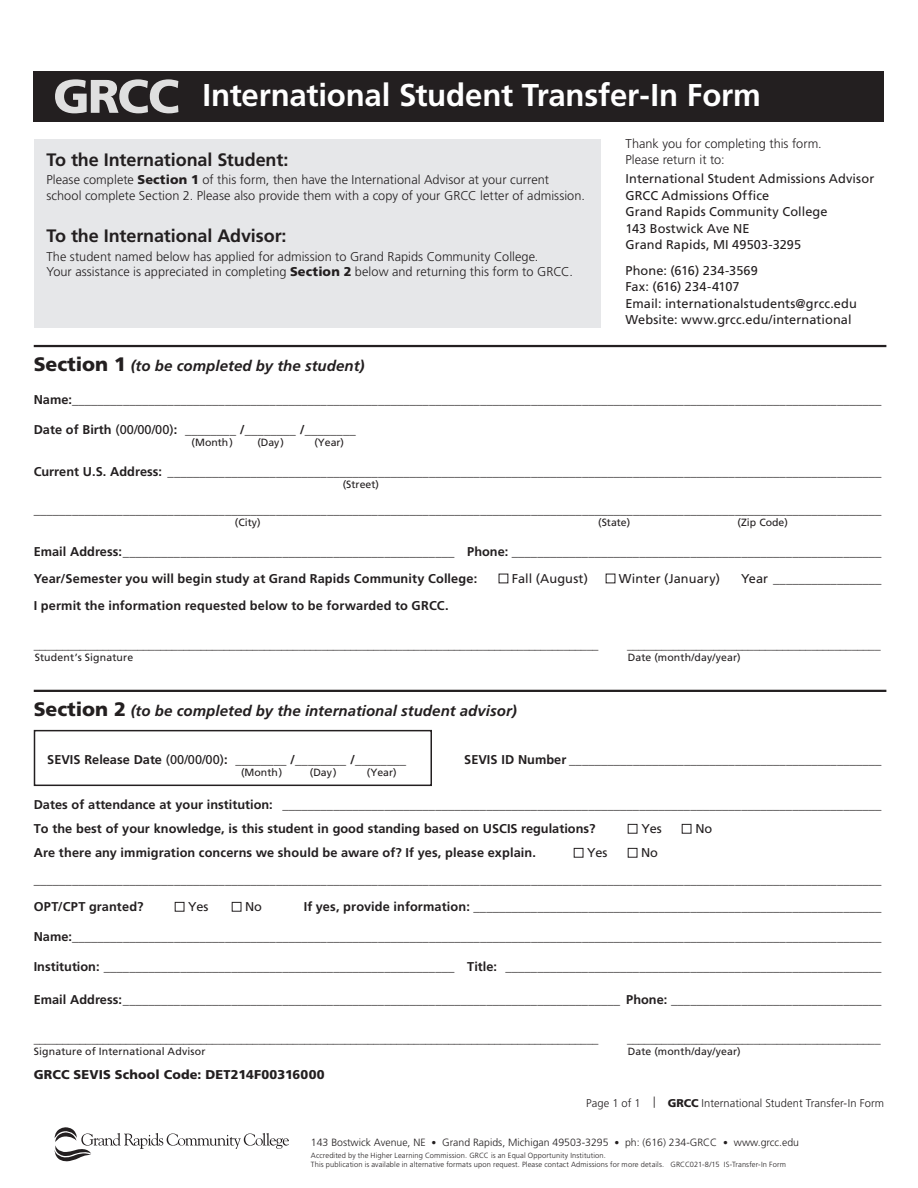
<style>
.page{position:relative;width:918px;height:1188px;background:#fff}
.page>*{position:absolute;margin:0;border:0;box-sizing:border-box;transform-origin:0 0}
.Head_BF_22_5{font:700 31.5px "Frutiger LT Std";letter-spacing:-.005em;color:#fff}
._12_14_bold{font:700 18px "Frutiger LT Std";letter-spacing:-.005em;color:#231f20}
._12_14_bold-2{font:italic 700 15px "Frutiger LT Std";letter-spacing:.005em;color:#231f20}
._12_14_bold-3{font:700 12.75px "Frutiger LT Std";color:#231f20}
.BCL_8_5{font:300 12.75px/15.3px "Frutiger LT Std";letter-spacing:.005em;color:#231f20}
.Paragraph_Style_1{font:12.75px "Frutiger LT Std";letter-spacing:.005em;color:#231f20}
._12_14_bold-4{font:12.75px "Frutiger LT Std";letter-spacing:.01em;color:#231f20}
.Paragraph_Style_2{font:300 12.75px/15.3px "Frutiger LT Std";color:#231f20}
.t1{font:900 12.75px "Frutiger LT Std";letter-spacing:.015em;color:#231f20}
.BCL_8_5-2{font:12.75px "Frutiger LT Std";letter-spacing:.005em;color:#231f20}
.Paragraph_Style_1-2{font:12.75px "Frutiger LT Std";letter-spacing:-.02em;color:#231f20}
.BCL_9_5{font:300 12px "Frutiger LT Std";color:#231f20}
.t2{font:300 11.25px "Frutiger LT Std";letter-spacing:.005em;color:#231f20}
.BCL_9_5-2{font:10.5px "Frutiger LT Std";letter-spacing:.01em;color:#231f20}
.t3{font:300 10.5px "Frutiger LT Std";color:#231f20}
.BC_12{font:300 7.5px "Frutiger LT Std";letter-spacing:.015em;color:#231f20}
.s1{font-weight:900}
.s2{font-weight:900;font-style:normal;font-size:19.5px}
.s3{font-weight:400}
.s4{font-size:9.75px}
</style>
<div class="page">
<div style="left:34px;top:139px;width:567px;height:189px;background:#e6e7e9"></div>
<div style="left:34px;top:71px;width:850px;height:51px;background:#231f20"></div>
<svg style="left:55px;top:79px;width:123px;height:34px"></svg>
<hr style="left:34px;top:345px;width:852px;height:2px;background:#231f20">
<hr style="left:34px;top:690px;width:852px;height:2px;background:#231f20">
<div style="left:628px;top:824px;width:9px;height:9px;border:1px solid #231f20"></div>
<div style="left:682px;top:824px;width:9px;height:9px;border:1px solid #231f20"></div>
<div style="left:574px;top:848px;width:9px;height:9px;border:1px solid #231f20"></div>
<div style="left:628px;top:848px;width:9px;height:9px;border:1px solid #231f20"></div>
<div style="left:175px;top:902px;width:9px;height:9px;border:1px solid #231f20"></div>
<div style="left:232px;top:902px;width:9px;height:9px;border:1px solid #231f20"></div>
<svg style="left:54px;top:1127px;width:235px;height:35px"></svg>
<div style="left:34px;top:730px;width:398px;height:56px;border:2px solid #231f20"></div>
<p class="Head_BF_22_5" style="left:202px;top:77px;width:560px">International Student Transfer-In Form</p>
<p class="_12_14_bold" style="left:46px;top:149px;width:243px">To the International Student:</p>
<p class="BCL_8_5" style="left:46px;top:172px;width:540px">Please complete <span class="s1">Section 1</span> of this form, then have the International Advisor at your current school complete Section 2. Please also provide them with a copy of your GRCC letter of admission.</p>
<p class="_12_14_bold" style="left:46px;top:226px;width:242px">To the International Advisor:</p>
<p class="BCL_8_5" style="left:46px;top:249px;width:528px">The student named below has applied for admission to Grand Rapids Community College.<br>Your assistance is appreciated in completing <span class="s1">Section 2</span> below and returning this form to GRCC.</p>
<p class="Paragraph_Style_2" style="left:626px;top:136px;width:198px">Thank you for completing this form.<br>Please return it to:</p>
<p class="Paragraph_Style_1" style="left:626px;top:171px;width:250px">International Student Admissions Advisor</p>
<p class="Paragraph_Style_1" style="left:626px;top:188px;width:145px">GRCC Admissions Office</p>
<p class="Paragraph_Style_1" style="left:626px;top:204px;width:204px">Grand Rapids Community College</p>
<p class="Paragraph_Style_1" style="left:626px;top:221px;width:125px">143 Bostwick Ave NE</p>
<p class="Paragraph_Style_1" style="left:626px;top:237px;width:177px">Grand Rapids, MI 49503-3295</p>
<p class="Paragraph_Style_1" style="left:626px;top:263px;width:134px">Phone: (616) 234-3569</p>
<p class="Paragraph_Style_1-2" style="left:626px;top:279px;width:116px">Fax: (616) 234-4107</p>
<p class="Paragraph_Style_1" style="left:626px;top:296px;width:233px">Email: internationalstudents@grcc.edu</p>
<p class="BCL_8_5-2" style="left:626px;top:312px;width:228px">Website: www.grcc.edu/international</p>
<p class="_12_14_bold-2" style="left:34px;top:357px;width:332px"><span class="s2">Section 1</span> (to be completed by the student)</p>
<p class="_12_14_bold-3" style="left:34px;top:392px;width:849px">Name:_______________________________________________________________________________________________________________________________</p>
<p class="_12_14_bold-3" style="left:34px;top:422px;width:324px">Date of Birth <span class="s3">(00/00/00)</span>: ________ /________ /________</p>
<p class="BCL_9_5-2" style="left:192px;top:437px;width:43px">(Month)</p>
<p class="BCL_9_5-2" style="left:257px;top:437px;width:28px">(Day)</p>
<p class="BCL_9_5-2" style="left:314px;top:437px;width:31px">(Year)</p>
<p class="_12_14_bold-3" style="left:34px;top:464px;width:849px">Current U.S. Address: ________________________________________________________________________________________________________________</p>
<p class="BCL_9_5-2" style="left:343px;top:479px;width:38px">(Street)</p>
<p class="_12_14_bold-3" style="left:34px;top:502px;width:849px">_____________________________________________________________________________________________________________________________________</p>
<p class="BCL_9_5-2" style="left:235px;top:516px;width:27px">(City)</p>
<p class="BCL_9_5-2" style="left:598px;top:516px;width:34px">(State)</p>
<p class="BCL_9_5-2" style="left:738px;top:516px;width:52px">(Zip Code)</p>
<p class="_12_14_bold-3" style="left:34px;top:544px;width:849px">Email Address:____________________________________________________ Phone: __________________________________________________________</p>
<p class="_12_14_bold-3" style="left:34px;top:571px;width:445px">Year/Semester you will begin study at Grand Rapids Community College:</p>
<p class="_12_14_bold-4" style="left:512px;top:571px;width:78px">Fall (August)</p>
<p class="_12_14_bold-4" style="left:619px;top:571px;width:102px">Winter (January)</p>
<p class="_12_14_bold-4" style="left:741px;top:571px;width:142px">Year _________________</p>
<p class="_12_14_bold-3" style="left:34px;top:598px;width:417px">I permit the information requested below to be forwarded to GRCC.</p>
<p class="BCL_9_5" style="left:34px;top:638px;width:566px">__________________________________________________________________________________________________</p>
<p class="BCL_9_5" style="left:627px;top:638px;width:255px">____________________________________________</p>
<p class="BCL_9_5-2" style="left:35px;top:651px;width:100px">Student’s Signature</p>
<p class="BCL_9_5-2" style="left:628px;top:651px;width:115px">Date (month/day/year)</p>
<p class="_12_14_bold-2" style="left:34px;top:702px;width:484px"><span class="s2">Section 2</span> (to be completed by the international student advisor)</p>
<p class="_12_14_bold-3" style="left:47px;top:752px;width:360px">SEVIS Release Date <span class="s3">(00/00/00)</span>: ________ /________ /________</p>
<p class="_12_14_bold-3" style="left:464px;top:752px;width:419px">SEVIS ID Number _________________________________________________</p>
<p class="BCL_9_5-2" style="left:241px;top:766px;width:43px">(Month)</p>
<p class="BCL_9_5-2" style="left:310px;top:766px;width:28px">(Day)</p>
<p class="BCL_9_5-2" style="left:367px;top:766px;width:31px">(Year)</p>
<p class="_12_14_bold-3" style="left:34px;top:797px;width:849px">Dates of attendance at your institution: ______________________________________________________________________________________________</p>
<p class="_12_14_bold-3" style="left:34px;top:821px;width:563px">To the best of your knowledge, is this student in good standing based on USCIS regulations?</p>
<p class="Paragraph_Style_1" style="left:641px;top:821px;width:22px">Yes</p>
<p class="Paragraph_Style_1" style="left:695px;top:821px;width:18px">No</p>
<p class="_12_14_bold-3" style="left:34px;top:845px;width:504px">Are there any immigration concerns we should be aware of? If yes, please explain.</p>
<p class="Paragraph_Style_1" style="left:587px;top:845px;width:22px">Yes</p>
<p class="Paragraph_Style_1" style="left:641px;top:845px;width:18px">No</p>
<p class="_12_14_bold-3" style="left:34px;top:872px;width:849px">_____________________________________________________________________________________________________________________________________</p>
<p class="_12_14_bold-3" style="left:34px;top:899px;width:111px">OPT/CPT granted?</p>
<p class="Paragraph_Style_1" style="left:188px;top:899px;width:22px">Yes</p>
<p class="Paragraph_Style_1" style="left:245px;top:899px;width:18px">No</p>
<p class="_12_14_bold-3" style="left:304px;top:899px;width:579px">If yes, provide information: ________________________________________________________________</p>
<p class="_12_14_bold-3" style="left:34px;top:929px;width:849px">Name:_______________________________________________________________________________________________________________________________</p>
<p class="_12_14_bold-3" style="left:34px;top:959px;width:849px">Institution: _______________________________________________________ Title: ___________________________________________________________</p>
<p class="_12_14_bold-3" style="left:34px;top:992px;width:849px">Email Address:______________________________________________________________________________ Phone: _________________________________</p>
<p class="BCL_9_5" style="left:34px;top:1032px;width:566px">__________________________________________________________________________________________________</p>
<p class="BCL_9_5" style="left:627px;top:1032px;width:255px">____________________________________________</p>
<p class="BCL_9_5-2" style="left:34px;top:1045px;width:173px">Signature of International Advisor</p>
<p class="BCL_9_5-2" style="left:628px;top:1045px;width:115px">Date (month/day/year)</p>
<p class="t1" style="left:34px;top:1067px;width:293px">GRCC SEVIS School Code: DET214F00316000</p>
<p class="t2" style="left:586px;top:1097px;width:300px">Page 1 of 1 | <span class="s1">GRCC</span> International Student Transfer-In Form</p>
<p class="t3" style="left:311px;top:1137px;width:490px">143 Bostwick Avenue, NE <span class="s4">•</span> Grand Rapids, Michigan 49503-3295 <span class="s4">•</span> ph: (616) 234-GRCC <span class="s4">•</span> www.grcc.edu</p>
<p class="BC_12" style="left:311px;top:1152px;width:297px">Accredited by the Higher Learning Commission. GRCC is an Equal Opportunity Institution.</p>
<p class="BC_12" style="left:311px;top:1161px;width:477px">This publication is available in alternative formats upon request. Please contact Admissions for more details. GRCC021-8/15 IS-Transfer-In Form</p>
</div>
